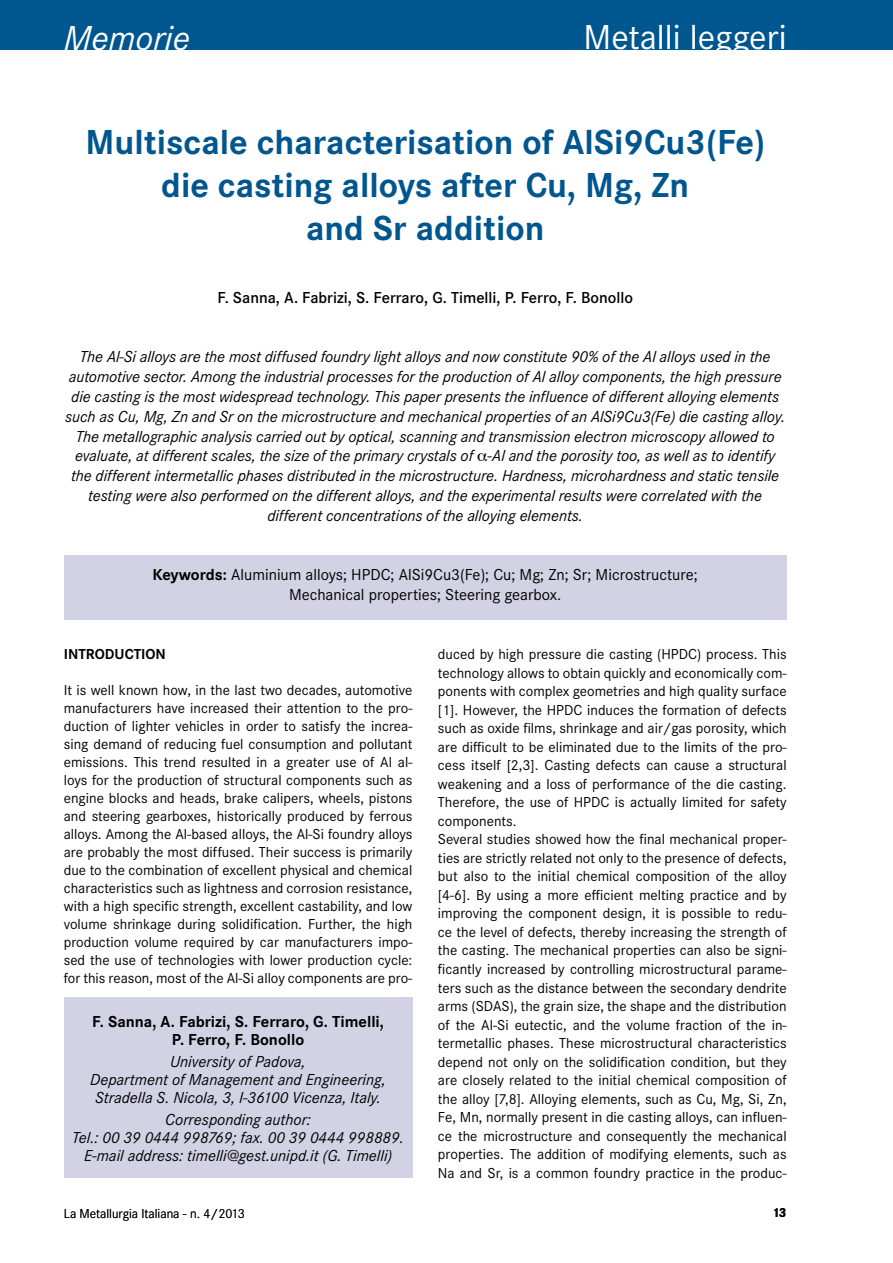
<style>
.page{position:relative;width:893px;height:1263px;background:#fff}
.page>*{position:absolute;margin:0;border:0;box-sizing:border-box;transform-origin:0 0}
.t1{font:700 36px/43.2px "Corporate S";color:#00568e;text-align:center}
.t2{font:36px "Corporate S";color:#fff}
.t3{font:italic 36px "Corporate S";color:#fff}
.t4{font:italic 16.5px/19.8px "Corporate S";letter-spacing:-.005em;color:#000;text-align:center}
.t5{font:16.5px/19.8px "Corporate S";color:#000;text-align:center}
.t6{font:600 16.5px "Corporate S";color:#000}
.t7{font:700 16.5px/18px "Corporate S";color:#000;text-align:center}
.t8{font:15px/18.6px "Corporate S";color:#000;text-align:justify}
.t9{font:700 15px "Corporate S";color:#000}
.t10{font:300 13.5px "Corporate S";color:#000}
.t11{font:700 13.5px "Corporate S";color:#000}
.s1{font-weight:700}
</style>
<div class="page">
<div style="left:0;top:0;width:893px;height:50px;background:#00568e"></div>
<div style="left:64px;top:555px;width:723px;height:64px;background:#d3d1e4"></div>
<div style="left:64px;top:998px;width:348px;height:180px;background:#d3d1e4"></div>
<h1 class="t3" style="left:64px;top:18px;width:128px">Memorie</h1>
<h1 class="t2" style="left:583px;top:17px;width:205px">Metalli leggeri</h1>
<h1 class="t1" style="left:85px;top:121px;width:681px">Multiscale characterisation of AlSi9Cu3(Fe) die casting alloys after Cu, Mg, Zn<br>and Sr addition</h1>
<p class="t6" style="left:217px;top:288px;width:417px">F. Sanna, A. Fabrizi, S. Ferraro, G. Timelli, P. Ferro, F. Bonollo</p>
<p class="t4" style="left:65px;top:347px;width:721px">The Al-Si alloys are the most diffused foundry light alloys and now constitute 90% of the Al alloys used in the automotive sector. Among the industrial processes for the production of Al alloy components, the high pressure die casting is the most widespread technology. This paper presents the influence of different alloying elements such as Cu, Mg, Zn and Sr on the microstructure and mechanical properties of an AlSi9Cu3(Fe) die casting alloy.<br>The metallographic analysis carried out by optical, scanning and transmission electron microscopy allowed to evaluate, at different scales, the size of the primary crystals of -Al and the porosity too, as well as to identify the different intermetallic phases distributed in the microstructure. Hardness, microhardness and static tensile testing were also performed on the different alloys, and the experimental results were correlated with the different concentrations of the alloying elements.</p>
<p class="t5" style="left:153px;top:565px;width:547px"><span class="s1">Keywords:</span> Aluminium alloys; HPDC; AlSi9Cu3(Fe); Cu; Mg; Zn; Sr; Microstructure;<br>Mechanical properties; Steering gearbox.</p>
<p class="t9" style="left:64px;top:645px;width:104px">Introduction</p>
<p class="t8" style="left:64px;top:681px;width:350px;line-height:18px">It is well known how, in the last two decades, automotive manufacturers have increased their attention to the pro&shy;duction of lighter vehicles in order to satisfy the increa&shy;sing demand of reducing fuel consumption and pollutant emissions. This trend resulted in a greater use of Al al&shy;loys for the production of structural components such as engine blocks and heads, brake calipers, wheels, pistons and steering gearboxes, historically produced by ferrous alloys. Among the Al-based alloys, the Al-Si foundry alloys are probably the most diffused. Their success is primarily due to the combination of excellent physical and chemical characteristics such as lightness and corrosion resistance, with a high specific strength, excellent castability, and low volume shrinkage during solidification. Further, the high production volume required by car manufacturers impo&shy;sed the use of technologies with lower production cycle: for this reason, most of the Al-Si alloy components are pro-</p>
<p class="t7" style="left:92px;top:1012px;width:293px">F. Sanna, A. Fabrizi, S. Ferraro, G. Timelli,<br>P. Ferro, F. Bonollo</p>
<p class="t4" style="left:90px;top:1052px;width:297px;line-height:18px">University of Padova,<br>Department of Management and Engineering,<br>Stradella S. Nicola, 3, I-36100 Vicenza, Italy.</p>
<p class="t4" style="left:72px;top:1111px;width:333px;line-height:18px">Corresponding author:<br>Tel.: 00 39 0444 998769; fax. 00 39 0444 998889.<br>E-mail address: timelli@gest.unipd.it (G. Timelli)</p>
<p class="t8" style="left:438px;top:645px;width:350px;text-align:left">duced by high pressure die casting (HPDC) process. This technology allows to obtain quickly and economically com&shy;ponents with complex geometries and high quality surface [1]. However, the HPDC induces the formation of defects such as oxide films, shrinkage and air/gas porosity, which are difficult to be eliminated due to the limits of the pro&shy;cess itself [2,3]. Casting defects can cause a structural weakening and a loss of performance of the die casting.<br>Therefore, the use of HPDC is actually limited for safety components.<br>Several studies showed how the final mechanical proper&shy;ties are strictly related not only to the presence of defects, but also to the initial chemical composition of the alloy [4-6]. By using a more efficient melting practice and by improving the component design, it is possible to redu&shy;ce the level of defects, thereby increasing the strength of the casting. The mechanical properties can also be signi&shy;ficantly increased by controlling microstructural parame&shy;ters such as the distance between the secondary dendrite arms (SDAS), the grain size, the shape and the distribution of the Al-Si eutectic, and the volume fraction of the in&shy;termetallic phases. These microstructural characteristics depend not only on the solidification condition, but they are closely related to the initial chemical composition of the alloy [7,8]. Alloying elements, such as Cu, Mg, Si, Zn, Fe, Mn, normally present in die casting alloys, can influen&shy;ce the microstructure and consequently the mechanical properties. The addition of modifying elements, such as Na and Sr, is a common foundry practice in the produc-</p>
<p class="t10" style="left:64px;top:1206px;width:182px">La Metallurgia Italiana - n. 4/2013</p>
<p class="t11" style="left:772px;top:1205px;width:16px">13</p>
</div>
